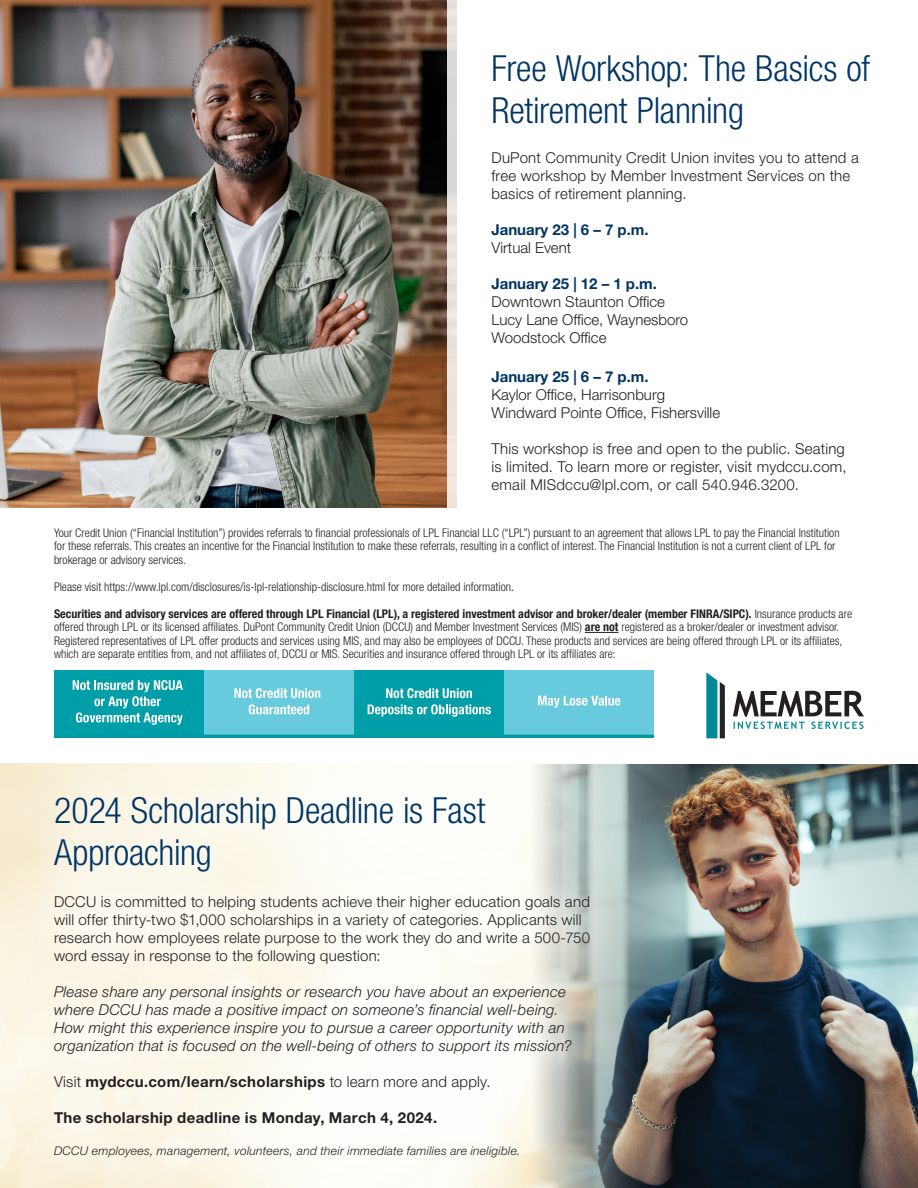
<style>
.page{position:relative;width:918px;height:1188px;background:#fff}
.page>*{position:absolute;margin:0;border:0;box-sizing:border-box;transform-origin:0 0}
.t1{font:300 condensed 36px/42px "Helvetica Neue LT Std";letter-spacing:-.005em;color:#003565}
.t2{font:300 15px/18px "Helvetica Neue LT Std";letter-spacing:.015em;color:#231f20}
.t3{font:italic 300 15px/18px "Helvetica Neue LT Std";letter-spacing:.015em;color:#231f20}
.t4{font:700 15px "Helvetica Neue LT Std";letter-spacing:.025em;color:#231f20}
.t5{font:700 15px "Helvetica Neue LT Std";color:#003565}
.t6{font:300 condensed 12px/13.5px "Helvetica Neue LT Std";color:#231f20}
.t7{font:italic 300 12px "Helvetica Neue LT Std";letter-spacing:.025em;color:#231f20}
.s1{font-weight:400}
.s2{font-weight:700}
.s3{font-weight:300}
</style>
<div class="page">
<img style="left:0;top:0;width:448px;height:507px">
<div style="left:448px;top:0;width:470px;height:509px;background:linear-gradient(to bottom,#dadadb,#f1e7e1)"></div>
<div style="left:458px;top:0;width:460px;height:509px;background:#fff"></div>
<div style="left:54px;top:670px;width:150px;height:68px;background:#009ea8"></div>
<svg style="left:73px;top:680px;width:110px;height:45px"></svg>
<div style="left:204px;top:670px;width:150px;height:68px;background:#67cadd"></div>
<svg style="left:234px;top:688px;width:86px;height:10px"></svg>
<svg style="left:249px;top:704px;width:60px;height:10px"></svg>
<div style="left:354px;top:670px;width:150px;height:68px;background:#009ea8"></div>
<svg style="left:386px;top:688px;width:86px;height:10px"></svg>
<svg style="left:368px;top:704px;width:123px;height:13px"></svg>
<div style="left:504px;top:670px;width:150px;height:68px;background:#67cadd"></div>
<svg style="left:538px;top:696px;width:82px;height:12px"></svg>
<hr style="left:54px;top:735px;width:600px;height:3px;background:#00999d">
<hr style="left:585px;top:632px;width:33px;height:1px;background:#231f20">
<svg style="left:733px;top:691px;width:131px;height:38px"></svg>
<svg style="left:706px;top:672px;width:19px;height:66px"></svg>
<img style="left:666px;top:765px;width:252px;height:423px">
<img style="left:0;top:763px;width:666px;height:425px">
<div style="left:17px;top:760px;width:609px;height:428px;background:#fff;opacity:.75"></div>
<p class="t1" style="left:491px;top:47px;width:380px">Free Workshop: The Basics of<br>Retirement Planning</p>
<p class="t2" style="left:491px;top:148px;width:369px">DuPont Community Credit Union invites you to attend a free workshop by Member Investment Services on the basics of retirement planning.</p>
<p class="t5" style="left:491px;top:220px;width:159px">January 23 | 6 – 7 p.m.</p>
<p class="t2" style="left:491px;top:238px;width:81px">Virtual Event</p>
<p class="t5" style="left:491px;top:274px;width:167px">January 25 | 12 – 1 p.m.</p>
<p class="t2" style="left:491px;top:292px;width:175px">Downtown Staunton Office</p>
<p class="t2" style="left:491px;top:310px;width:198px">Lucy Lane Office, Waynesboro</p>
<p class="t2" style="left:491px;top:328px;width:117px">Woodstock Office</p>
<p class="t5" style="left:491px;top:368px;width:159px">January 25 | 6 – 7 p.m.</p>
<p class="t2" style="left:491px;top:386px;width:230px">Kaylor Office, Harrisonburg<br>Windward Pointe Office, Fishersville</p>
<p class="t2" style="left:491px;top:440px;width:357px;text-align:justify">This workshop is free and open to the public. Seating is limited. To learn more or register, visit mydccu.com, email MISdccu@lpl.com, or call 540.946.3200.</p>
<p class="t6" style="left:54px;top:526px;width:787px">Your Credit Union (“Financial Institution”) provides referrals to financial professionals of LPL Financial LLC (“LPL”) pursuant to an agreement that allows LPL to pay the Financial Institution for these referrals. This creates an incentive for the Financial Institution to make these referrals, resulting in a conflict of interest. The Financial Institution is not a current client of LPL for brokerage or advisory services.</p>
<p class="t6" style="left:54px;top:580px;width:462px">Please visit https://www.lpl.com/disclosures/is-lpl-relationship-disclosure.html for more detailed information<span class="s1">.</span></p>
<p class="t6" style="left:54px;top:607px;width:800px"><span class="s2">Securities and advisory services are offered through LPL Financial (LPL), a registered investment advisor and broker/dealer (member FINRA/SIPC).</span> Insurance products are offered through LPL or its licensed affiliates. DuPont Community Credit Union (DCCU) and Member Investment Services (MIS) <span class="s2">are not</span> registered as a broker/dealer or investment advisor.<br>Registered representatives of LPL offer products and services using MIS, and may also be employees of DCCU. These products and services are being offered through LPL or its affiliates, which are separate entities from, and not affiliates of, DCCU or MIS. Securities and insurance offered through LPL or its affiliates are:</p>
<p class="t1" style="left:54px;top:789px;width:433px">2024 Scholarship Deadline is Fast<br>Approaching</p>
<p class="t2" style="left:54px;top:892px;width:538px">DCCU is committed to helping students achieve their higher education goals and will offer thirty-two $1,000 scholarships in a variety of categories. Applicants will research how employees relate purpose to the work they do and write a 500-750 word essay in response to the following question:</p>
<p class="t3" style="left:54px;top:982px;width:520px">Please share any personal insights or research you have about an experience where DCCU has made a positive impact on someone’s financial well-being.<br>How might this experience inspire you to pursue a career opportunity with an organization that is focused on the well-being of others to support its mission?</p>
<p class="t4" style="left:54px;top:1072px;width:438px"><span class="s3">Visit</span> mydccu.com/learn/scholarships <span class="s3">to learn more and apply.</span></p>
<p class="t4" style="left:54px;top:1108px;width:385px">The scholarship deadline is Monday, March 4, 2024.</p>
<p class="t7" style="left:54px;top:1144px;width:468px">DCCU employees, management, volunteers, and their immediate families are ineligible.</p>
</div>
